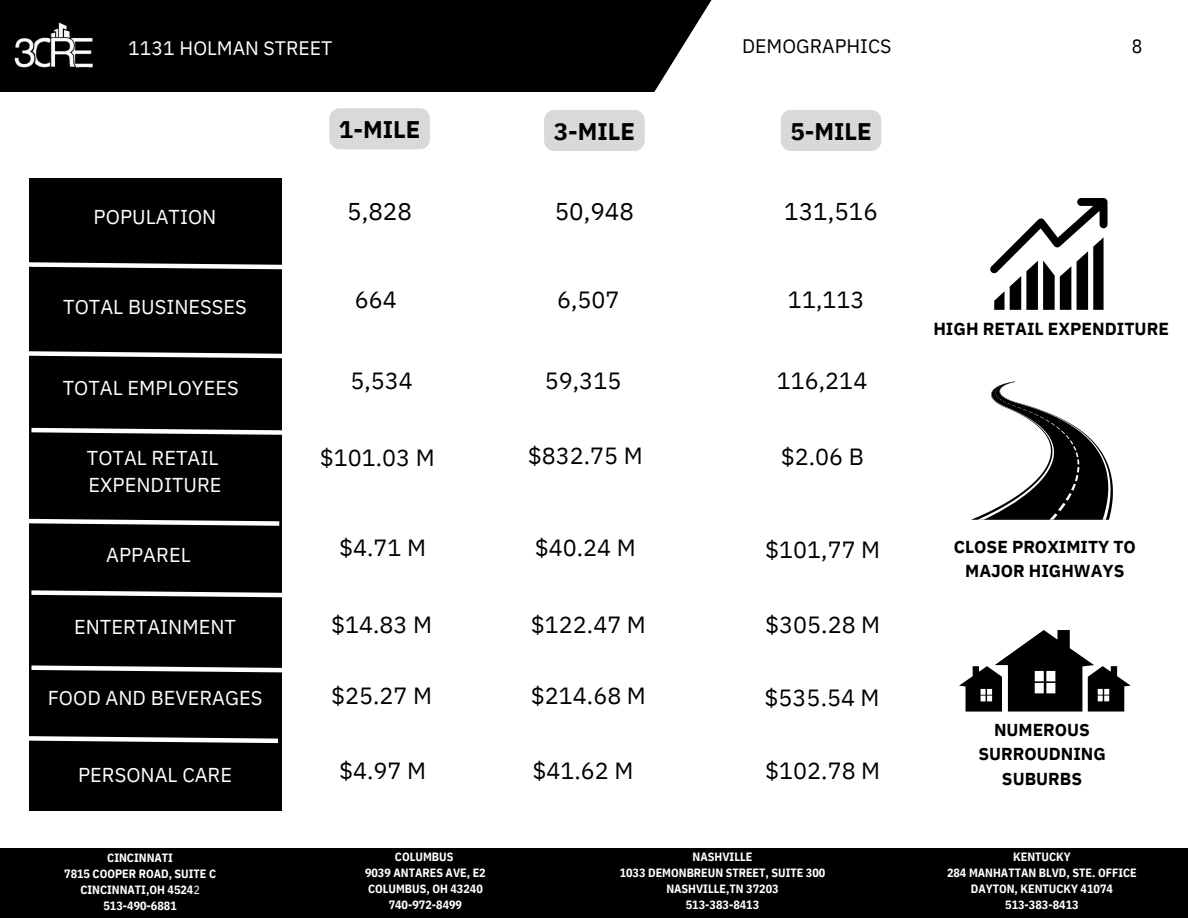
<style>
.page{position:relative;width:1188px;height:918px;background:#fff}
.page>*{position:absolute;margin:0;border:0;box-sizing:border-box;transform-origin:0 0}
.t1{font:24.3px "IBM Plex Sans";color:#000}
.t2{font:700 24px "IBM Plex Sans";color:#000}
.t3{font:23.4px "IBM Plex Sans";color:#000}
.t4{font:20.1px/27.6px "IBM Plex Sans";color:#fff}
.t5{font:19.5px "IBM Plex Sans";color:#fff}
.t6{font:19.5px "IBM Plex Sans";color:#000}
.t7{font:19.5px "IBM Plex Sans Cond";color:#000}
.t8{font:700 17.4px "IBM Plex Sans";color:#000}
.t9{font:700 17.25px/24px "IBM Plex Sans";color:#000;text-align:center}
.t10{font:15px "IBM Plex Sans";color:#fff}
.t11{font:700 12px/16px "IBM Plex Sans Cond";color:#fff;text-align:center}
.s1{font-weight:400}
</style>
<div class="page">
<div style="left:0;top:0;width:1188px;height:92px;background:#000"></div>
<div style="left:654px;top:0;width:534px;height:92px;background:#fff"></div>
<img style="left:14px;top:23px;width:79px;height:45px">
<div style="left:0;top:848px;width:1188px;height:70px;background:#000"></div>
<div style="left:29px;top:178px;width:252px;height:633px;background:#000"></div>
<svg style="left:29px;top:260px;width:253px;height:12px"></svg>
<svg style="left:29px;top:349px;width:253px;height:12px"></svg>
<svg style="left:31px;top:426px;width:251px;height:11px"></svg>
<svg style="left:29px;top:516px;width:253px;height:12px"></svg>
<svg style="left:31px;top:588px;width:251px;height:12px"></svg>
<svg style="left:31px;top:663px;width:251px;height:12px"></svg>
<svg style="left:29px;top:734px;width:253px;height:11px"></svg>
<svg style="left:990px;top:198px;width:118px;height:111px"></svg>
<svg style="left:959px;top:630px;width:172px;height:82px"></svg>
<svg style="left:971px;top:382px;width:142px;height:138px"></svg>
<div style="left:329px;top:108px;width:101px;height:41px;background:#d9d9d9"></div>
<div style="left:544px;top:110px;width:101px;height:41px;background:#d9d9d9"></div>
<div style="left:781px;top:110px;width:100px;height:41px;background:#d9d9d9"></div>
<h1 class="t5" style="left:128px;top:35px;width:206px">1131 HOLMAN STREET</h1>
<p class="t6" style="left:742px;top:33px;width:151px">DEMOGRAPHICS</p>
<h4 class="t7" style="left:1132px;top:33px;width:12px">8</h4>
<h6 class="t4" style="left:94px;top:203px;width:124px">POPULATION</h6>
<p class="t2" style="left:339px;top:113px;width:83px">1-MILE</p>
<h3 class="t2" style="left:554px;top:115px;width:83px">3-MILE</h3>
<h3 class="t2" style="left:790px;top:115px;width:83px">5-MILE</h3>
<p class="t1" style="left:347px;top:195px;width:66px">5,828</p>
<p class="t1" style="left:555px;top:195px;width:81px">50,948</p>
<p class="t1" style="left:784px;top:195px;width:95px">131,516</p>
<h3 class="t4" style="left:63px;top:293px;width:185px">TOTAL BUSINESSES</h3>
<h3 class="t3" style="left:355px;top:284px;width:44px">664</h3>
<p class="t3" style="left:557px;top:284px;width:64px">6,507</p>
<h3 class="t3" style="left:788px;top:284px;width:78px">11,113</h3>
<h3 class="t4" style="left:63px;top:373px;width:178px">TOTAL EMPLOYEES</h3>
<h5 class="t4" style="left:87px;top:443px;width:136px">TOTAL RETAIL<br>EXPENDITURE</h5>
<h2 class="t4" style="left:106px;top:541px;width:86px">APPAREL</h2>
<h2 class="t4" style="left:74px;top:613px;width:163px">ENTERTAINMENT</h2>
<h2 class="t4" style="left:48px;top:683px;width:216px">FOOD AND BEVERAGES</h2>
<h5 class="t4" style="left:78px;top:760px;width:156px">PERSONAL CARE</h5>
<h1 class="t11" style="left:107px;top:849px;width:67px">CINCINNATI</h1>
<h1 class="t11" style="left:64px;top:865px;width:153px">7815 COOPER ROAD, SUITE C<br>CINCINNATI,OH 4524<span class="s1">2</span></h1>
<h4 class="t11" style="left:103px;top:897px;width:75px">513-490-6881</h4>
<h4 class="t10" style="left:42px;top:885px;width:146px">3CRE ADVISORS, LLC</h4>
<h2 class="t3" style="left:350px;top:365px;width:64px">5,534</h2>
<h2 class="t3" style="left:545px;top:365px;width:78px">59,315</h2>
<h2 class="t3" style="left:777px;top:365px;width:92px">116,214</h2>
<h2 class="t3" style="left:320px;top:442px;width:116px">$101.03 M</h2>
<h2 class="t3" style="left:528px;top:440px;width:116px">$832.75 M</h2>
<h2 class="t3" style="left:781px;top:441px;width:85px">$2.06 B</h2>
<h4 class="t3" style="left:339px;top:532px;width:88px">$4.71 M</h4>
<h5 class="t3" style="left:535px;top:532px;width:102px">$40.24 M</h5>
<p class="t3" style="left:765px;top:534px;width:116px">$101,77 M</p>
<h2 class="t3" style="left:331px;top:609px;width:102px">$14.83 M</h2>
<h2 class="t3" style="left:531px;top:609px;width:116px">$122.47 M</h2>
<h2 class="t3" style="left:765px;top:609px;width:116px">$305.28 M</h2>
<h2 class="t3" style="left:331px;top:680px;width:102px">$25.27 M</h2>
<p class="t3" style="left:531px;top:680px;width:116px">$214.68 M</p>
<h2 class="t3" style="left:765px;top:682px;width:116px">$535.54 M</h2>
<p class="t3" style="left:339px;top:755px;width:88px">$4.97 M</p>
<p class="t3" style="left:532px;top:755px;width:102px">$41.62 M</p>
<h2 class="t3" style="left:765px;top:755px;width:116px">$102.78 M</h2>
<h4 class="t11" style="left:395px;top:848px;width:60px">COLUMBUS</h4>
<h4 class="t11" style="left:365px;top:864px;width:122px;text-align:left">9039 ANTARES AVE, E2<br>COLUMBUS, OH 43240</h4>
<h4 class="t11" style="left:389px;top:896px;width:75px">740-972-8499</h4>
<h4 class="t11" style="left:693px;top:848px;width:61px">NASHVILLE</h4>
<h4 class="t11" style="left:620px;top:864px;width:207px">1033 DEMONBREUN STREET, SUITE 300<br>NASHVILLE,TN 37203</h4>
<h4 class="t11" style="left:686px;top:896px;width:75px">513-383-8413</h4>
<p class="t8" style="left:933px;top:317px;width:237px">HIGH RETAIL EXPENDITURE</p>
<p class="t9" style="left:954px;top:534px;width:184px">CLOSE PROXIMITY TO<br>MAJOR HIGHWAYS</p>
<p class="t9" style="left:978px;top:718px;width:129px">NUMEROUS<br>SURROUDNING<br>SUBURBS</p>
<h3 class="t11" style="left:1013px;top:848px;width:59px">KENTUCKY</h3>
<h3 class="t11" style="left:947px;top:864px;width:191px">284 MANHATTAN BLVD, STE. OFFICE<br>DAYTON, KENTUCKY 41074</h3>
<h3 class="t11" style="left:1005px;top:896px;width:75px">513-383-8413</h3>
</div>
